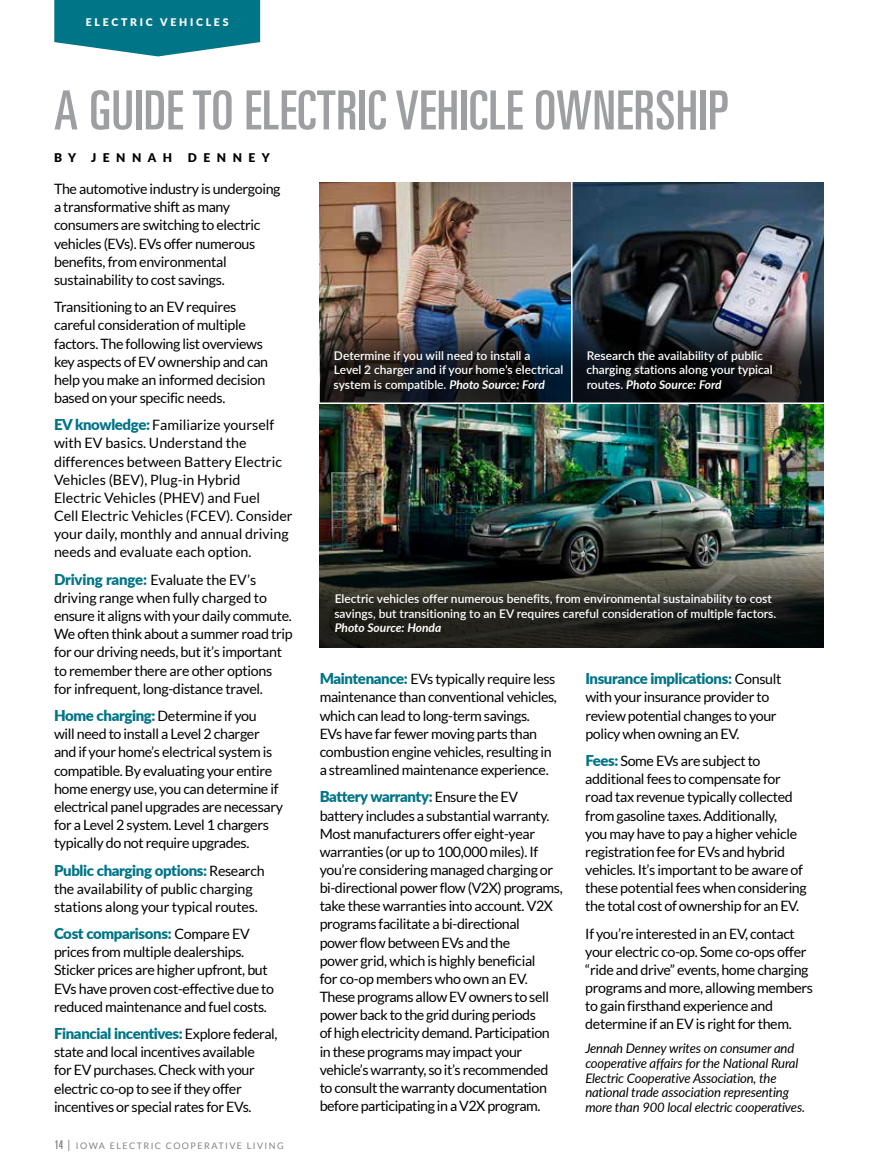
<style>
.page{position:relative;width:878px;height:1175px;background:#fff}
.page>*{position:absolute;margin:0;border:0;box-sizing:border-box;transform-origin:0 0}
.t1{font:ultra-condensed 54px "Univers";letter-spacing:.01em;color:#9d9fa2}
.t2{font:900 15px "Lato";letter-spacing:-.025em;color:#007588}
.t3{font:14.25px/18.1px "Lato";letter-spacing:-.025em;color:#000}
.t4{font:14.25px/18.1px "Lato";color:#000}
.t5{font:italic 13.2px/14.5px "Lato";letter-spacing:-.015em;color:#000}
.t6{font:600 12px/14.4px "Lato";color:#fff}
.t7{font:italic 700 12px "Lato";color:#fff}
.t8{font:900 12px "Lato";letter-spacing:.54em;color:#000}
.t9{font:900 10.5px "Lato";letter-spacing:.26em;color:#fff}
.t10{font:9px "Lato";letter-spacing:.16em;color:#808285}
.s1{font-weight:900;font-size:15px;color:#007588}
.s2{font-weight:400;font-size:14.25px;color:#000}
.s3{font-family:"Univers";font-stretch:ultra-condensed;font-size:12px}
.s4{font-size:12px}
.s5{font-weight:700;font-style:italic}
</style>
<div class="page">
<img style="left:320px;top:183px;width:251px;height:219px">
<img style="left:572px;top:183px;width:252px;height:219px">
<img style="left:320px;top:404px;width:504px;height:243px">
<svg style="left:54px;top:0;width:206px;height:56px"></svg>
<p class="t9" style="left:86px;top:14px;width:144px">ELECTRIC VEHICLES</p>
<h1 class="t1" style="left:54px;top:79px;width:676px">A GUIDE TO ELECTRIC VEHICLE OWNERSHIP</h1>
<p class="t8" style="left:54px;top:149px;width:120px">BY JENNAH</p>
<p class="t8" style="left:188px;top:149px;width:83px">DENNEY</p>
<p class="t3" style="left:54px;top:180px;width:228px">The automotive industry is undergoing a transformative shift as many consumers are switching to electric vehicles (EVs). EVs offer numerous benefits, from environmental sustainability to cost savings.</p>
<p class="t3" style="left:54px;top:298px;width:216px">Transitioning to an EV requires careful consideration of multiple factors. The following list overviews key aspects of EV ownership and can help you make an informed decision based on your specific needs.</p>
<p class="t4" style="left:54px;top:416px;width:240px"><span class="s1">EV knowledge:</span> Familiarize yourself with EV basics. Understand the differences between Battery Electric Vehicles (BEV), Plug-in Hybrid<br>Electric Vehicles (PHEV) and Fuel<br>Cell Electric Vehicles (FCEV). Consider your daily, monthly and annual driving needs and evaluate each option.</p>
<p class="t3" style="left:54px;top:570px;width:240px"><span class="s1">Driving range:</span> Evaluate the EV’s driving range when fully charged to ensure it aligns with your daily commute.<br>We often think about a summer road trip for our driving needs, but it’s important to remember there are other options for infrequent, long-distance travel.</p>
<p class="t3" style="left:54px;top:706px;width:231px"><span class="s1">Home charging:</span> Determine if you<br>will need to install a Level 2 charger and if your home’s electrical system is compatible. By evaluating your entire home energy use, you can determine if electrical panel upgrades are necessary for a Level 2 system. Level 1 chargers typically do not require upgrades.</p>
<p class="t2" style="left:54px;top:858px;width:212px">Public charging options: <span class="s2">Research</span></p>
<p class="t3" style="left:54px;top:879px;width:205px">the availability of public charging stations along your typical routes.</p>
<p class="t2" style="left:54px;top:922px;width:197px">Cost comparisons: <span class="s2">Compare EV</span></p>
<p class="t3" style="left:54px;top:943px;width:222px">prices from multiple dealerships.<br>Sticker prices are higher upfront, but EVs have proven cost-effective due to reduced maintenance and fuel costs.</p>
<p class="t2" style="left:54px;top:1022px;width:225px">Financial incentives: <span class="s2">Explore federal,</span></p>
<p class="t3" style="left:54px;top:1043px;width:202px">state and local incentives available for EV purchases. Check with your electric co-op to see if they offer incentives or special rates for EVs.</p>
<p class="t10" style="left:55px;top:1141px;width:231px"><span class="s3">14</span> <span class="s4">|</span> IOWA ELECTRIC COOPERATIVE LIVING</p>
<p class="t6" style="left:333px;top:348px;width:231px">Determine if you will need to install a<br>Level 2 charger and if your home’s electrical system is compatible. <span class="s5">Photo Source: Ford</span></p>
<p class="t6" style="left:586px;top:348px;width:188px">Research the availability of public charging stations along your typical routes. <span class="s5">Photo Source: Ford</span></p>
<p class="t6" style="left:334px;top:591px;width:443px">Electric vehicles offer numerous benefits, from environmental sustainability to cost savings, but transitioning to an EV requires careful consideration of multiple factors.</p>
<p class="t7" style="left:334px;top:618px;width:108px">Photo Source: Honda</p>
<p class="t3" style="left:320px;top:670px;width:239px"><span class="s1">Maintenance:</span> EVs typically require less maintenance than conventional vehicles, which can lead to long-term savings.<br>EVs have far fewer moving parts than combustion engine vehicles, resulting in a streamlined maintenance experience.</p>
<p class="t2" style="left:320px;top:785px;width:200px">Battery warranty: <span class="s2">Ensure the EV</span></p>
<p class="t3" style="left:319px;top:806px;width:244px">battery includes a substantial warranty.<br>Most manufacturers offer eight-year warranties (or up to 100,000 miles). If you’re considering managed charging or bi-directional power flow (V2X) programs, take these warranties into account. V2X programs facilitate a bi-directional<br>power flow between EVs and the<br>power grid, which is highly beneficial<br>for co-op members who own an EV.<br>These programs allow EV owners to sell power back to the grid during periods<br>of high electricity demand. Participation in these programs may impact your vehicle’s warranty, so it’s recommended to consult the warranty documentation before participating in a V2X program.</p>
<p class="t2" style="left:585px;top:667px;width:197px">Insurance implications: <span class="s2">Consult</span></p>
<p class="t3" style="left:585px;top:688px;width:193px">with your insurance provider to review potential changes to your policy when owning an EV.</p>
<p class="t3" style="left:585px;top:751px;width:223px"><span class="s1">Fees:</span> Some EVs are subject to additional fees to compensate for road tax revenue typically collected from gasoline taxes. Additionally,<br>you may have to pay a higher vehicle registration fee for EVs and hybrid vehicles. It’s important to be aware of these potential fees when considering the total cost of ownership for an EV.</p>
<p class="t3" style="left:585px;top:924px;width:229px">If you’re interested in an EV, contact your electric co-op. Some co-ops offer “ride and drive” events, home charging programs and more, allowing members to gain firsthand experience and determine if an EV is right for them.</p>
<p class="t5" style="left:585px;top:1040px;width:221px">Jennah Denney writes on consumer and cooperative affairs for the National Rural Electric Cooperative Association, the national trade association representing more than 900 local electric cooperatives.</p>
</div>
